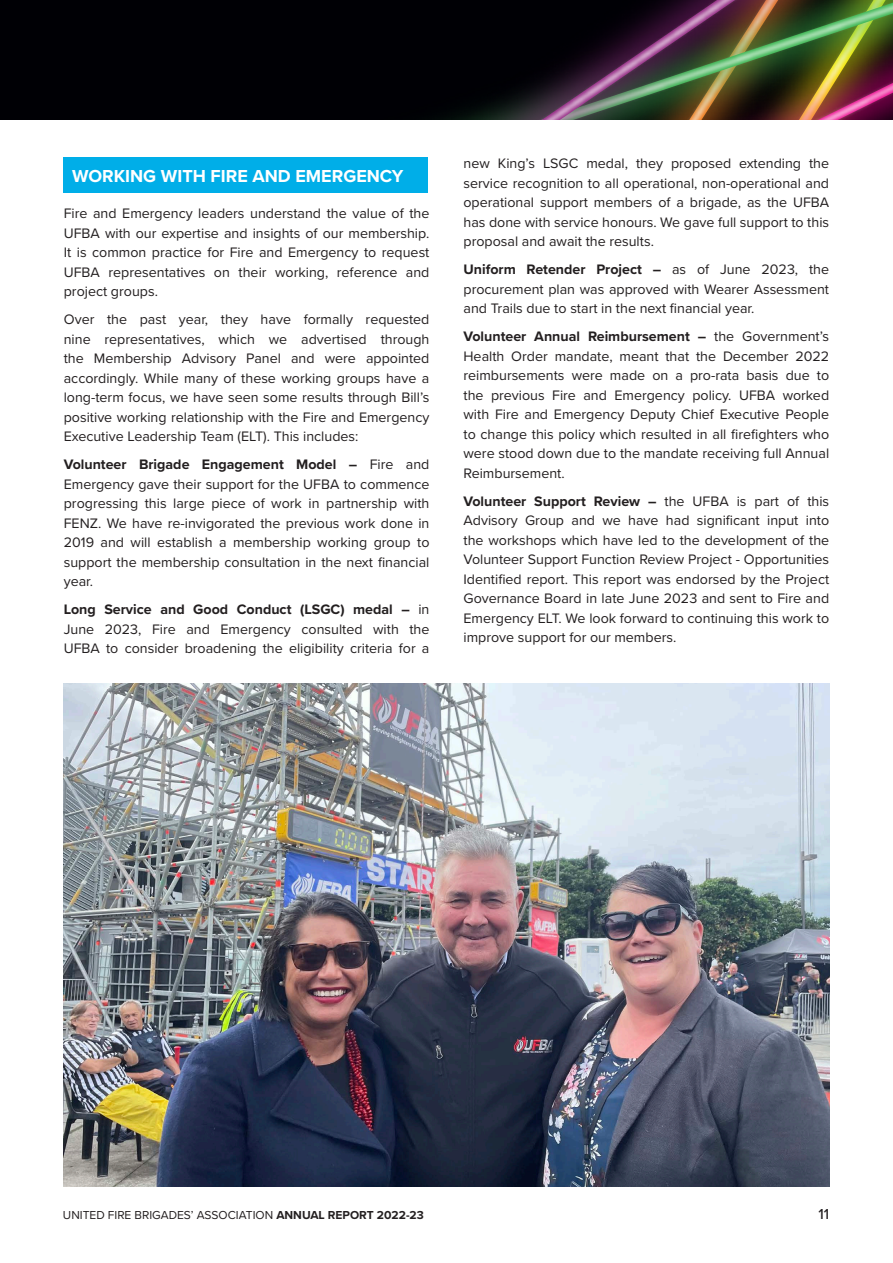
<style>
.page{position:relative;width:893px;height:1263px;background:#fff}
.page>*{position:absolute;margin:0;border:0;box-sizing:border-box;transform-origin:0 0}
.t1{font:700 18px "Proxima Nova";color:#fff}
.t2{font:500 15px "Proxima Nova";color:#231f20}
.t3{font:14.25px/19.5px "Proxima Nova";color:#231f20;text-align:justify}
.t4{font:12px "Proxima Nova";color:#231f20}
.s1{font-weight:700}
</style>
<div class="page">
<div style="left:1px;top:0;width:195px;height:119px;background:#000005"></div>
<div style="left:199px;top:0;width:111px;height:119px;background:#000005"></div>
<img style="left:314px;top:0;width:579px;height:119px">
<svg style="left:0;top:0;width:1px;height:78px"></svg>
<img style="left:0;top:78px;width:1px;height:41px">
<div style="left:64px;top:157px;width:364px;height:36px;background:#00aee8"></div>
<img style="left:64px;top:683px;width:765px;height:503px">
<p class="t1" style="left:72px;top:163px;width:333px">WORKING WITH FIRE AND EMERGENCY</p>
<p class="t3" style="left:64px;top:203px;width:367px">Fire and Emergency leaders understand the value of the UFBA with our expertise and insights of our membership.<br>It is common practice for Fire and Emergency to request UFBA representatives on their working, reference and project groups.</p>
<p class="t3" style="left:64px;top:309px;width:367px">Over the past year, they have formally requested nine representatives, which we advertised through the Membership Advisory Panel and were appointed accordingly. While many of these working groups have a long-term focus, we have seen some results through Bill’s positive working relationship with the Fire and Emergency Executive Leadership Team (ELT). This includes:</p>
<p class="t3" style="left:64px;top:454px;width:367px"><span class="s1">Volunteer Brigade Engagement Model –</span> Fire and Emergency gave their support for the UFBA to commence progressing this large piece of work in partnership with FENZ. We have re-invigorated the previous work done in 2019 and will establish a membership working group to support the membership consultation in the next financial year.</p>
<p class="t3" style="left:64px;top:599px;width:367px"><span class="s1">Long Service and Good Conduct (LSGC) medal –</span> in June 2023, Fire and Emergency consulted with the UFBA to consider broadening the eligibility criteria for a</p>
<p class="t3" style="left:463px;top:153px;width:367px">new King’s LSGC medal, they proposed extending the service recognition to all operational, non-operational and operational support members of a brigade, as the UFBA has done with service honours. We gave full support to this proposal and await the results.</p>
<p class="t3" style="left:463px;top:259px;width:367px"><span class="s1">Uniform Retender Project –</span> as of June 2023, the procurement plan was approved with Wearer Assessment and Trails due to start in the next financial year.</p>
<p class="t3" style="left:463px;top:326px;width:367px"><span class="s1">Volunteer Annual Reimbursement –</span> the Government’s Health Order mandate, meant that the December 2022 reimbursements were made on a pro-rata basis due to the previous Fire and Emergency policy. UFBA worked with Fire and Emergency Deputy Chief Executive People to change this policy which resulted in all firefighters who were stood down due to the mandate receiving full Annual Reimbursement.</p>
<p class="t3" style="left:463px;top:491px;width:367px"><span class="s1">Volunteer Support Review –</span> the UFBA is part of this Advisory Group and we have had significant input into the workshops which have led to the development of the Volunteer Support Function Review Project - Opportunities Identified report. This report was endorsed by the Project Governance Board in late June 2023 and sent to Fire and Emergency ELT. We look forward to continuing this work to improve support for our members.</p>
<p class="t4" style="left:63px;top:1206px;width:362px">UNITED FIRE BRIGADES’ ASSOCIATION <span class="s1">ANNUAL REPORT 2022-23</span></p>
<p class="t2" style="left:818px;top:1203px;width:12px">11</p>
</div>
